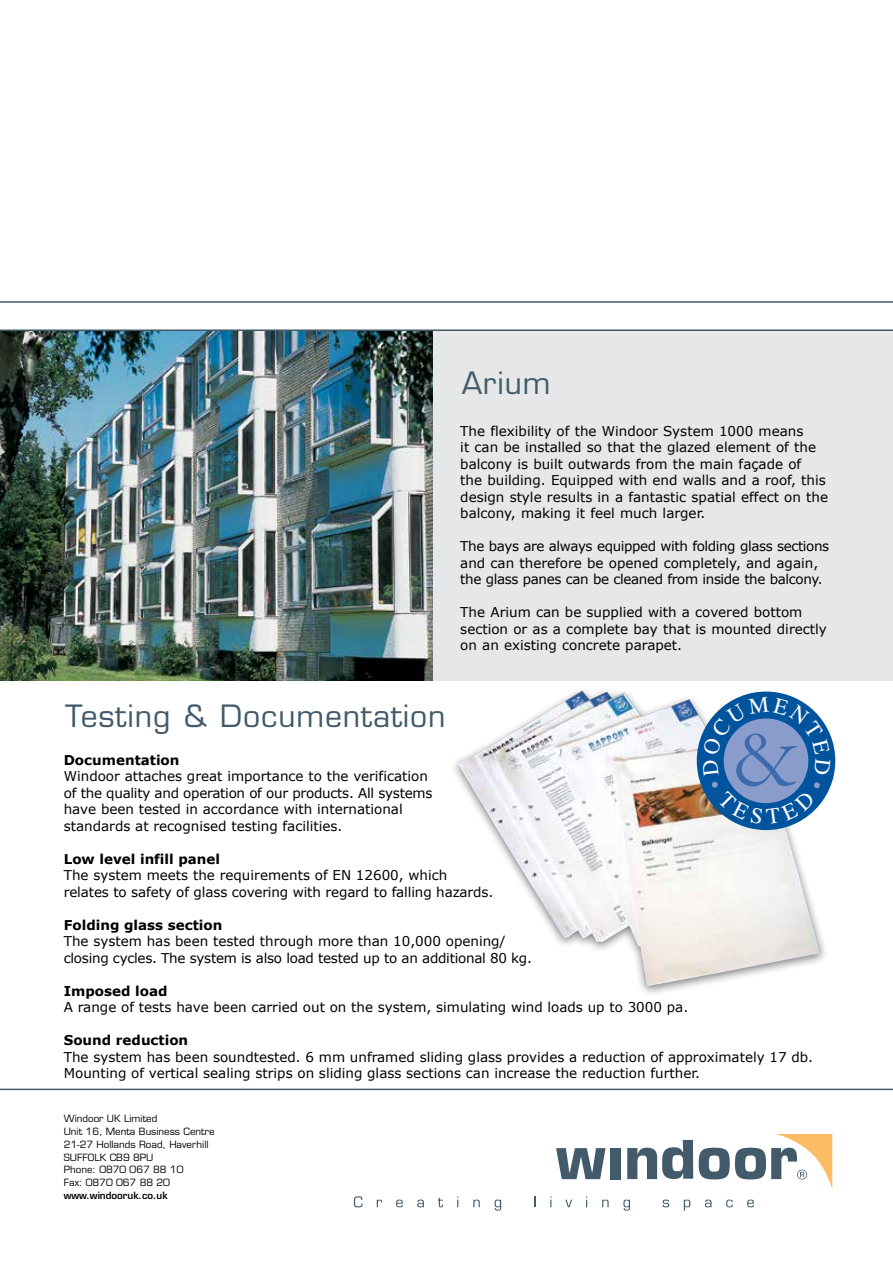
<style>
.page{position:relative;width:893px;height:1263px;background:#fff}
.page>*{position:absolute;margin:0;border:0;box-sizing:border-box;transform-origin:0 0}
.t1{font:30px "Eurostile LT Std";letter-spacing:.03em;color:#425a69}
.t2{font:13.5px/16.5px "Verdana";color:#000}
.t3{font:13.5px/16.5px "Verdana";letter-spacing:-.03em;color:#000}
.t4{font:13.5px/16.5px "Verdana";letter-spacing:-.02em;color:#000}
.t5{font:700 13.5px "Verdana";color:#000}
.t6{font:9.75px/12.8px "Eurostile LT Std";color:#000}
.t7{font:600 9.75px "Eurostile LT Std";color:#000}
</style>
<div class="page">
<div style="left:0;top:319px;width:893px;height:361px;background:#e6e7e8"></div>
<img style="left:458px;top:691px;width:363px;height:295px">
<img style="left:0;top:331px;width:433px;height:349px">
<svg style="left:0;top:301px;width:893px;height:30px"></svg>
<div style="left:610px;top:1148px;width:10px;height:31px;background:#425a69"></div>
<svg style="left:627px;top:1140px;width:66px;height:39px"></svg>
<svg style="left:699px;top:1134px;width:133px;height:54px"></svg>
<svg style="left:556px;top:1148px;width:50px;height:31px"></svg>
<svg style="left:354px;top:1196px;width:9px;height:11px"></svg>
<svg style="left:377px;top:1199px;width:5px;height:8px"></svg>
<svg style="left:396px;top:1199px;width:7px;height:8px"></svg>
<svg style="left:417px;top:1199px;width:7px;height:8px"></svg>
<svg style="left:438px;top:1198px;width:5px;height:9px"></svg>
<svg style="left:473px;top:1199px;width:7px;height:8px"></svg>
<svg style="left:494px;top:1199px;width:7px;height:12px"></svg>
<svg style="left:565px;top:1200px;width:7px;height:7px"></svg>
<svg style="left:602px;top:1199px;width:7px;height:8px"></svg>
<svg style="left:623px;top:1199px;width:7px;height:12px"></svg>
<svg style="left:663px;top:1199px;width:6px;height:8px"></svg>
<svg style="left:684px;top:1199px;width:6px;height:11px"></svg>
<svg style="left:705px;top:1199px;width:6px;height:8px"></svg>
<svg style="left:726px;top:1199px;width:7px;height:8px"></svg>
<svg style="left:747px;top:1199px;width:7px;height:8px"></svg>
<hr style="left:0;top:1089px;width:893px;height:1px;background:#425a69">
<svg style="left:696px;top:691px;width:140px;height:140px"></svg>
<h1 class="t1" style="left:462px;top:365px;width:90px">Arium</h1>
<p class="t2" style="left:460px;top:423px;width:369px">The flexibility of the Windoor System 1000 means<br>it can be installed so that the glazed element of the balcony is built outwards from the main façade of<br>the building. Equipped with end walls and a roof, this design style results in a fantastic spatial effect on the balcony, making it feel much larger.</p>
<p class="t3" style="left:460px;top:538px;width:370px">The bays are always equipped with folding glass sections and can therefore be opened completely, and again, the glass panes can be cleaned from inside the balcony.</p>
<p class="t2" style="left:460px;top:604px;width:368px">The Arium can be supplied with a covered bottom section or as a complete bay that is mounted directly on an existing concrete parapet.</p>
<h1 class="t1" style="left:65px;top:698px;width:382px">Testing &amp; Documentation</h1>
<p class="t5" style="left:64px;top:750px;width:117px">Documentation</p>
<p class="t2" style="left:64px;top:768px;width:370px">Windoor attaches great importance to the verification of the quality and operation of our products. All systems have been tested in accordance with international standards at recognised testing facilities.</p>
<p class="t5" style="left:64px;top:849px;width:158px">Low level infill panel</p>
<p class="t2" style="left:64px;top:867px;width:431px">The system meets the requirements of EN 12600, which relates to safety of glass covering with regard to falling hazards.</p>
<p class="t5" style="left:64px;top:915px;width:160px">Folding glass section</p>
<p class="t4" style="left:64px;top:933px;width:470px">The system has been tested through more than 10,000 opening/ closing cycles. The system is also load tested up to an additional 80 kg.</p>
<p class="t5" style="left:64px;top:981px;width:105px">Imposed load</p>
<p class="t2" style="left:64px;top:999px;width:626px">A range of tests have been carried out on the system, simulating wind loads up to 3000 pa.</p>
<p class="t5" style="left:64px;top:1030px;width:126px">Sound reduction</p>
<p class="t2" style="left:64px;top:1048px;width:751px">The system has been soundtested. 6 mm unframed sliding glass provides a reduction of approximately 17 db.<br>Mounting of vertical sealing strips on sliding glass sections can increase the reduction further.</p>
<p class="t6" style="left:64px;top:1112px;width:152px">Windoor UK Limited<br>Unit 16, Menta Business Centre<br>21-27 Hollands Road, Haverhill<br>SUFFOLK CB9 8PU<br>Phone: 0870 067 88 10<br>Fax: 0870 067 88 20</p>
<p class="t7" style="left:64px;top:1189px;width:105px">www.windooruk.co.uk</p>
</div>
